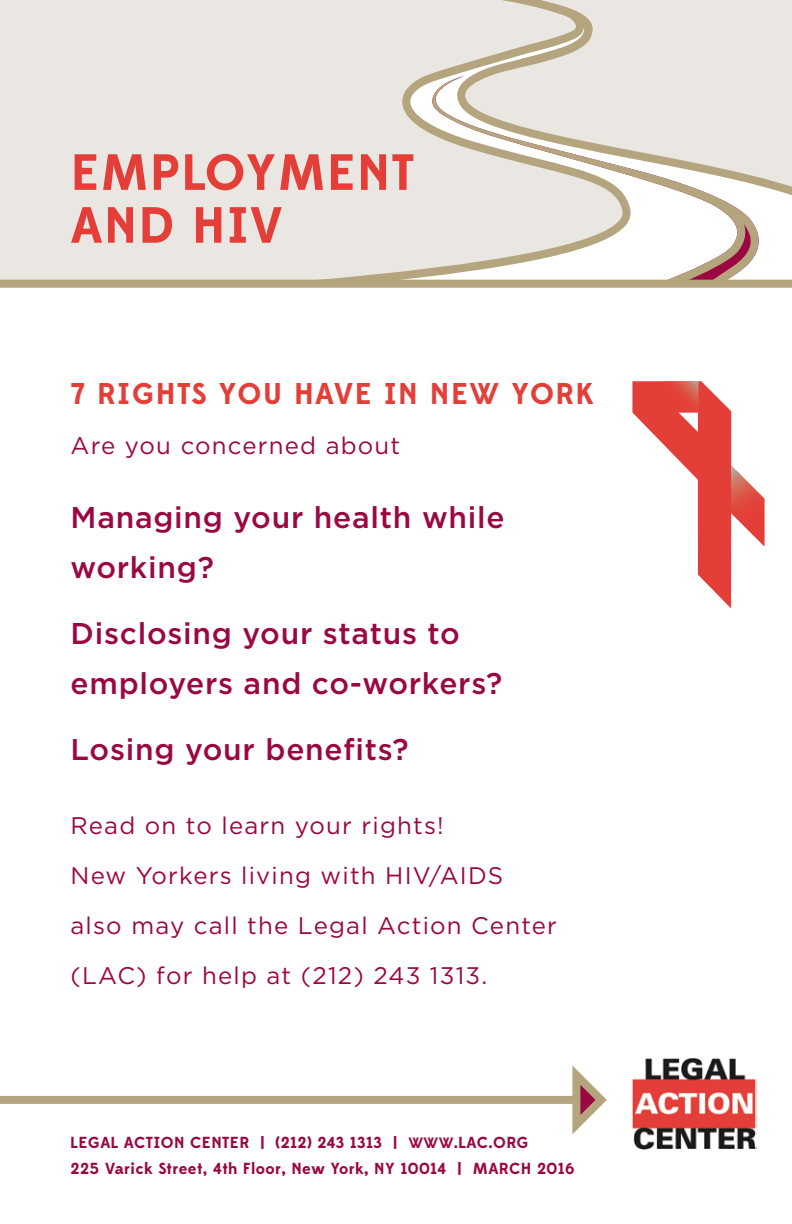
<style>
.page{position:relative;width:792px;height:1224px;background:#fff}
.page>*{position:absolute;margin:0;border:0;box-sizing:border-box;transform-origin:0 0}
.t1{font:700 50.8px/52.8px "Edmondsans";letter-spacing:.025em;color:#e43e39}
.t2{font:500 30px/50px "Gotham";letter-spacing:.025em;color:#9b0743}
.t3{font:700 30px "Edmondsans";letter-spacing:.05em;color:#e43e39}
.t4{font:24px/50px "Gotham";letter-spacing:.05em;color:#9b0743}
.t5{font:700 16px/26px "Edmondsans";letter-spacing:.025em;color:#9b0743}
.s1{font-size:15px}
</style>
<div class="page">
<div style="left:0;top:0;width:792px;height:288px;background:#eae7e2"></div>
<img style="left:632px;top:1058px;width:125px;height:92px">
<div style="left:0;top:1096px;width:580px;height:8px;background:#b4a57f"></div>
<svg style="left:502px;top:0;width:49px;height:3px"></svg>
<svg style="left:302px;top:3px;width:490px;height:277px"></svg>
<svg style="left:427px;top:76px;width:340px;height:204px"></svg>
<div style="left:0;top:280px;width:792px;height:8px;background:#b4a57f"></div>
<svg style="left:572px;top:1065px;width:35px;height:69px"></svg>
<svg style="left:632px;top:381px;width:132px;height:227px"></svg>
<h1 class="t1" style="left:71px;top:147px;width:345px">EMPLOYMENT<br>AND HIV</h1>
<p class="t3" style="left:71px;top:375px;width:524px">7 RIGHTS YOU HAVE IN NEW YORK</p>
<p class="t4" style="left:71px;top:420px;width:331px">Are you concerned about</p>
<p class="t2" style="left:71px;top:491px;width:436px">Managing your health while working?</p>
<p class="t2" style="left:71px;top:607px;width:433px">Disclosing your status to employers and co-workers?</p>
<p class="t2" style="left:71px;top:723px;width:340px">Losing your benefits?</p>
<p class="t4" style="left:71px;top:800px;width:488px">Read on to learn your rights!<br>New Yorkers living with HIV/AIDS also may call the Legal Action Center (LAC) for help at (212) 243 1313.</p>
<p class="t5" style="left:71px;top:1130px;width:505px">LEGAL ACTION CENTER | (212) 243 1313 | <span class="s1">WWW</span>.LAC.ORG<br>225 Varick Street, 4th Floor, New York, NY 10014 | MARCH 2016</p>
</div>
